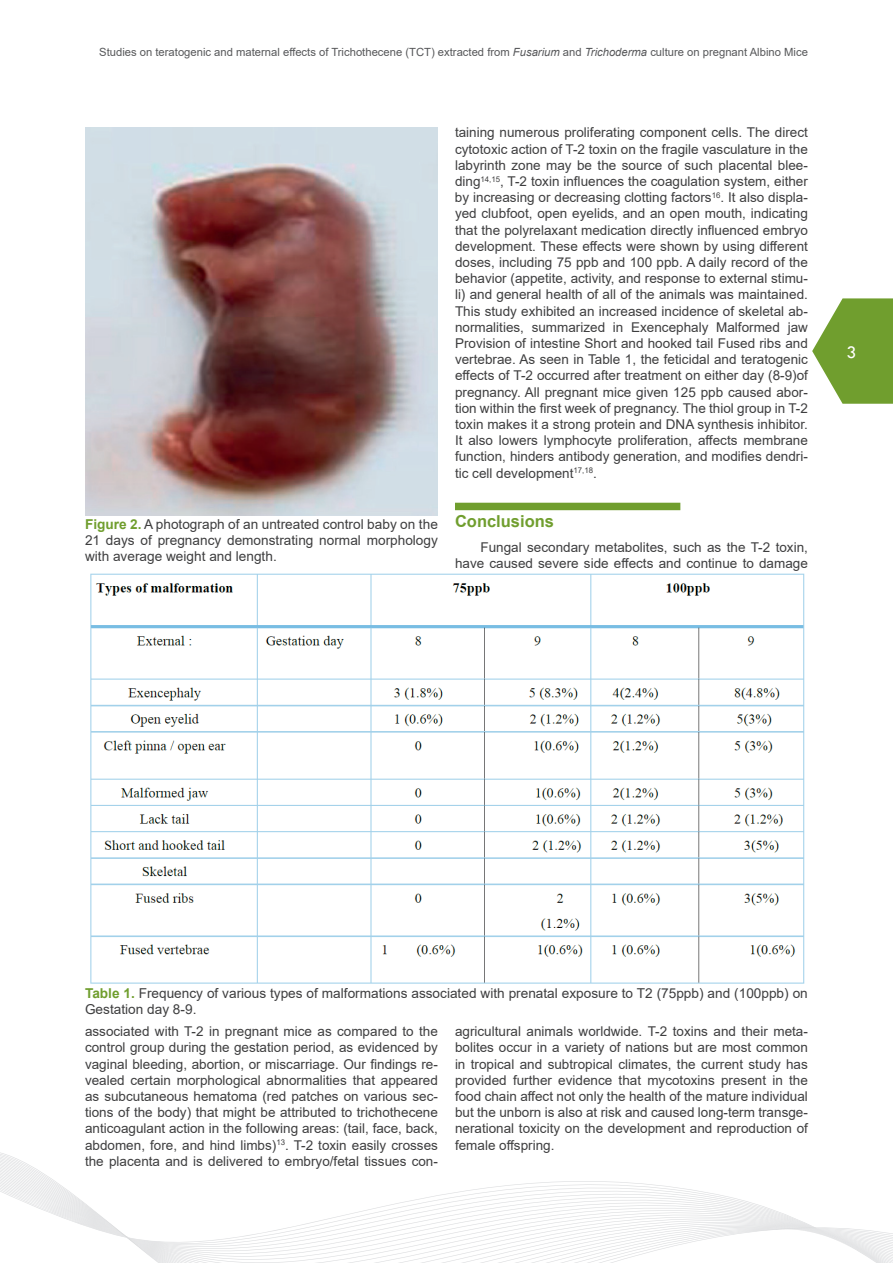
<style>
.page{position:relative;width:893px;height:1263px;background:#fff}
.page>*{position:absolute;margin:0;border:0;box-sizing:border-box;transform-origin:0 0}
.t1{font:18px "Tw Cen";color:#fff}
.t2{font:700 16.5px "Arial";color:#709e2e}
.t3{font:13.65px/16.4px "Arial";color:#3e3e3f}
.t4{font:13.5px/16.2px "Arial";color:#3e3e3f;text-align:justify}
.t5{font:11.25px "Arial";color:#57585a}
.s1{font-style:italic}
.s2{font-weight:700;color:#709e2e}
</style>
<div class="page">
<svg style="left:812px;top:298px;width:81px;height:106px"></svg>
<svg style="left:0;top:1167px;width:893px;height:96px"></svg>
<img style="left:90px;top:573px;width:715px;height:411px">
<img style="left:85px;top:128px;width:353px;height:388px">
<div style="left:455px;top:503px;width:225px;height:7px;background:#709e2e"></div>
<p class="t5" style="left:99px;top:44px;width:710px">Studies on teratogenic and maternal effects of Trichothecene (TCT) extracted from <span class="s1">Fusarium</span> and <span class="s1">Trichoderma</span> culture on pregnant Albino Mice</p>
<p class="t3" style="left:85px;top:516px;width:354px;text-align:justify"><span class="s2">Figure 2.</span> A photograph of an untreated control baby on the 21 days of pregnancy demonstrating normal morphology with average weight and length.</p>
<p class="t4" style="left:455px;top:124px;width:354px">taining numerous proliferating component cells. The direct cytotoxic action of T-2 toxin on the fragile vasculature in the labyrinth zone may be the source of such placental blee&shy;ding<sup>14,15</sup>, T-2 toxin influences the coagulation system, either by increasing or decreasing clotting factors<sup>16</sup>. It also displa&shy;yed clubfoot, open eyelids, and an open mouth, indicating that the polyrelaxant medication directly influenced embryo development. These effects were shown by using different doses, including 75 ppb and 100 ppb. A daily record of the behavior (appetite, activity, and response to external stimu&shy;li) and general health of all of the animals was maintained.<br>This study exhibited an increased incidence of skeletal ab&shy;normalities, summarized in Exencephaly Malformed jaw Provision of intestine Short and hooked tail Fused ribs and vertebrae. As seen in Table 1, the feticidal and teratogenic effects of T-2 occurred after treatment on either day (8-9)of pregnancy. All pregnant mice given 125 ppb caused abor&shy;tion within the first week of pregnancy. The thiol group in T-2 toxin makes it a strong protein and DNA synthesis inhibitor.<br>It also lowers lymphocyte proliferation, affects membrane function, hinders antibody generation, and modifies dendri&shy;tic cell development<sup>17,18</sup>.</p>
<p class="t2" style="left:455px;top:510px;width:101px">Conclusions</p>
<p class="t4" style="left:455px;top:539px;width:354px;text-align:right">Fungal secondary metabolites, such as the T-2 toxin, have caused severe side effects and continue to damage</p>
<h1 class="t1" style="left:846px;top:341px;width:11px">3</h1>
<p class="t3" style="left:85px;top:985px;width:724px"><span class="s2">Table 1.</span> Frequency of various types of malformations associated with prenatal exposure to T2 (75ppb) and (100ppb) on<br>Gestation day 8-9.</p>
<p class="t4" style="left:85px;top:1023px;width:354px">associated with T-2 in pregnant mice as compared to the control group during the gestation period, as evidenced by vaginal bleeding, abortion, or miscarriage. Our findings re&shy;vealed certain morphological abnormalities that appeared as subcutaneous hematoma (red patches on various sec&shy;tions of the body) that might be attributed to trichothecene anticoagulant action in the following areas: (tail, face, back, abdomen, fore, and hind limbs)<sup>13</sup>. T-2 toxin easily crosses the placenta and is delivered to embryo/fetal tissues con-</p>
<p class="t4" style="left:455px;top:1023px;width:354px">agricultural animals worldwide. T-2 toxins and their meta&shy;bolites occur in a variety of nations but are most common in tropical and subtropical climates, the current study has provided further evidence that mycotoxins present in the food chain affect not only the health of the mature individual but the unborn is also at risk and caused long-term transge&shy;nerational toxicity on the development and reproduction of female offspring.</p>
</div>
